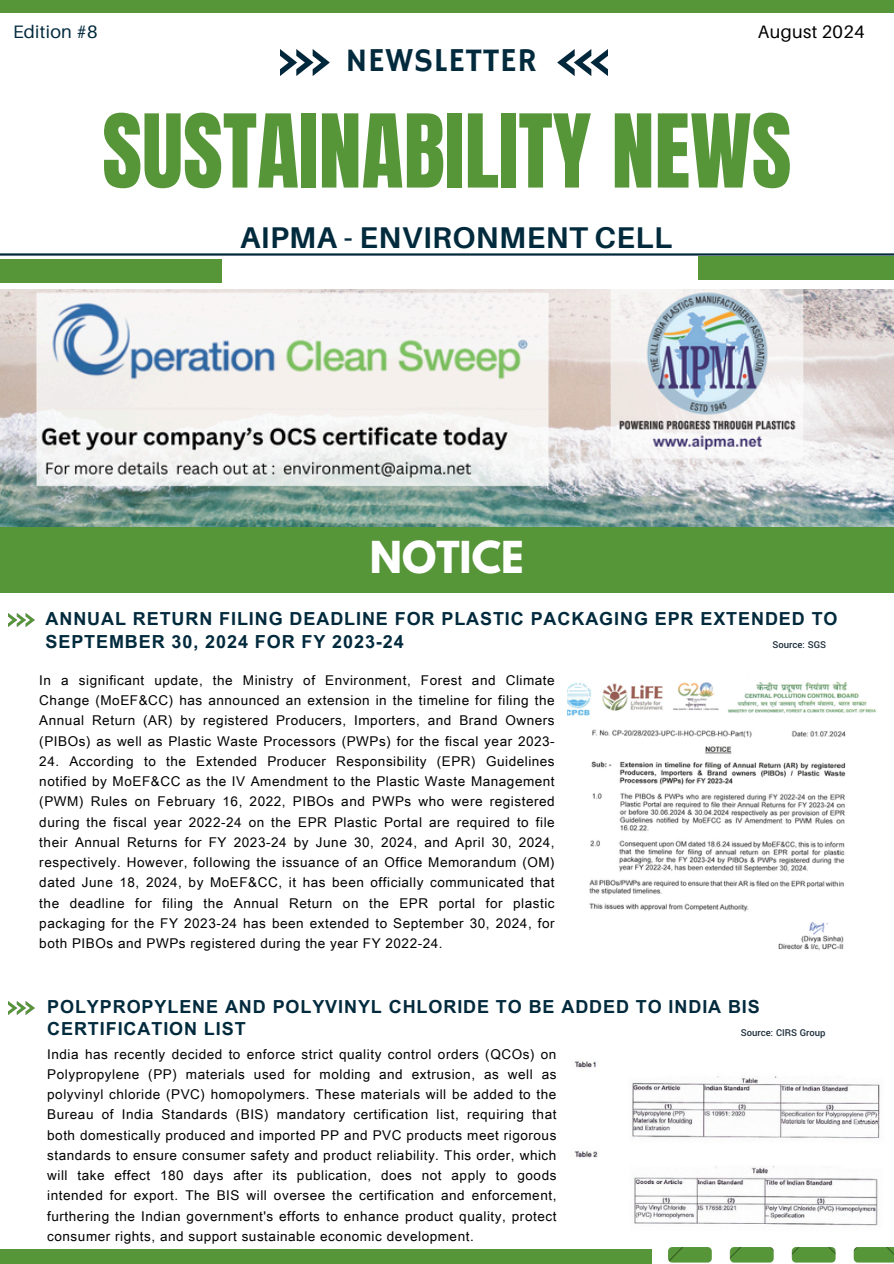
<style>
.page{position:relative;width:894px;height:1264px;background:#fff}
.page>*{position:absolute;margin:0;border:0;box-sizing:border-box;transform-origin:0 0}
.t1{font:86.4px "Anton";color:#569639}
.t2{font:700 39px "League Spartan";color:#fff}
.t3{font:33.3px "Hammersmith One";letter-spacing:.02em;color:#022a3d}
.t4{font:700 30px "Aileron";letter-spacing:.015em;color:#022a3d}
.t5{font:700 18px/22.5px "Arial Unicode MS";letter-spacing:.05em;color:#022a3d}
.t6{font:18px "Aileron";letter-spacing:.015em;color:#000}
.t7{font:18px "Aileron";letter-spacing:.015em;color:#022a3d}
.t8{font:13.5px/20.2px "Arial Unicode MS";letter-spacing:.04em;color:#000;text-align:justify}
.t9{font:500 10.5px "Yantramanav";color:#1c2d3a}
</style>
<div class="page">
<div style="left:0;top:259px;width:222px;height:23px;background:#569639"></div>
<div style="left:698px;top:257px;width:195px;height:23px;background:#569639"></div>
<img style="left:280px;top:49px;width:50px;height:26px">
<img style="left:557px;top:49px;width:50px;height:26px">
<div style="left:0;top:0;width:893px;height:12px;background:#569639"></div>
<div style="left:0;top:1249px;width:651px;height:14px;background:#569639"></div>
<hr style="left:0;top:253px;width:893px;height:3px;background:#022a3d">
<img style="left:668px;top:1247px;width:225px;height:16px">
<img style="left:9px;top:613px;width:26px;height:14px">
<img style="left:567px;top:681px;width:309px;height:269px">
<div style="left:0;top:527px;width:893px;height:66px;background:#569639"></div>
<img style="left:0;top:289px;width:893px;height:237px">
<img style="left:9px;top:1001px;width:26px;height:13px">
<img style="left:574px;top:1061px;width:306px;height:165px">
<p class="t7" style="left:13px;top:21px;width:86px">Edition #8</p>
<h1 class="t6" style="left:757px;top:21px;width:108px">August 2024</h1>
<h6 class="t3" style="left:345px;top:41px;width:193px">NEWSLETTER</h6>
<h6 class="t1" style="left:102px;top:89px;width:690px">SUSTAINABILITY NEWS</h6>
<h4 class="t4" style="left:240px;top:219px;width:434px">AIPMA - ENVIRONMENT CELL</h4>
<p class="t2" style="left:370px;top:538px;width:155px">NOTICE</p>
<h3 class="t5" style="left:45px;top:606px;width:793px">ANNUAL RETURN FILING DEADLINE FOR PLASTIC PACKAGING EPR EXTENDED TO<br>SEPTEMBER 30, 2024 FOR FY 2023-24</h3>
<p class="t9" style="left:772px;top:638px;width:55px">Source: SGS</p>
<p class="t8" style="left:39px;top:669px;width:516px">In a significant update, the Ministry of Environment, Forest and Climate Change (MoEF&amp;CC) has announced an extension in the timeline for filing the Annual Return (AR) by registered Producers, Importers, and Brand Owners (PIBOs) as well as Plastic Waste Processors (PWPs) for the fiscal year 2023-</p>
<p class="t8" style="left:39px;top:750px;width:516px">24. According to the Extended Producer Responsibility (EPR) Guidelines notified by MoEF&amp;CC as the IV Amendment to the Plastic Waste Management (PWM) Rules on February 16, 2022, PIBOs and PWPs who were registered during the fiscal year 2022-24 on the EPR Plastic Portal are required to file their Annual Returns for FY 2023-24 by June 30, 2024, and April 30, 2024, respectively. However, following the issuance of an Office Memorandum (OM) dated June 18, 2024, by MoEF&amp;CC, it has been officially communicated that the deadline for filing the Annual Return on the EPR portal for plastic packaging for the FY 2023-24 has been extended to September 30, 2024, for both PIBOs and PWPs registered during the year FY 2022-24.</p>
<p class="t5" style="left:47px;top:994px;width:714px">POLYPROPYLENE AND POLYVINYL CHLORIDE TO BE ADDED TO INDIA BIS<br>CERTIFICATION LIST</p>
<p class="t9" style="left:740px;top:1025px;width:86px">Source: CIRS Group</p>
<h2 class="t8" style="left:47px;top:1042px;width:510px">India has recently decided to enforce strict quality control orders (QCOs) on Polypropylene (PP) materials used for molding and extrusion, as well as polyvinyl chloride (PVC) homopolymers. These materials will be added to the Bureau of India Standards (BIS) mandatory certification list, requiring that both domestically produced and imported PP and PVC products meet rigorous standards to ensure consumer safety and product reliability. This order, which will take effect 180 days after its publication, does not apply to goods intended for export. The BIS will oversee the certification and enforcement, furthering the Indian government's efforts to enhance product quality, protect consumer rights, and support sustainable economic development.</h2>
</div>
